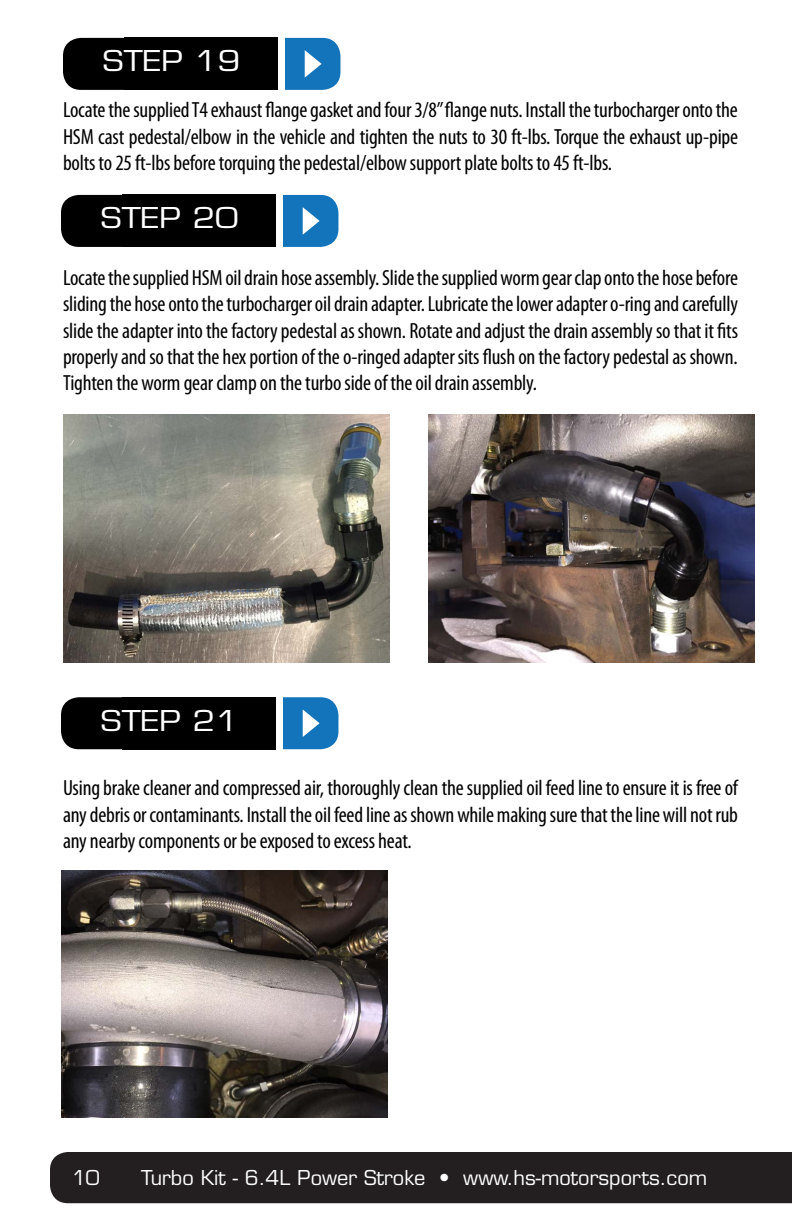
<style>
.page{position:relative;width:792px;height:1224px;background:#fff}
.page>*{position:absolute;margin:0;border:0;box-sizing:border-box;transform-origin:0 0}
.t1{font:28px "Eurostile LT Std";color:#fff;scale:1.18 1}
.t2{font:condensed 22px/26.4px "Myriad Pro";letter-spacing:-.01em;color:#000;text-align:justify}
.t3{font:20px "Eurostile LT Std";color:#fff}
</style>
<div class="page">
<div style="left:50px;top:1152px;width:742px;height:51px;background:#231f20"></div>
<div style="left:63px;top:38px;width:149px;height:52px;background:#000001;border-radius:18px"></div>
<div style="left:261px;top:38px;width:79px;height:52px;background:#1474bb;border-radius:18px"></div>
<div style="left:125px;top:38px;width:160px;height:52px;background:#000001"></div>
<div style="left:279px;top:36px;width:6px;height:55px;background:#fff"></div>
<svg style="left:305px;top:50px;width:17px;height:28px"></svg>
<div style="left:61px;top:195px;width:149px;height:52px;background:#000001;border-radius:18px"></div>
<div style="left:259px;top:195px;width:79px;height:52px;background:#1474bb;border-radius:18px"></div>
<div style="left:123px;top:195px;width:160px;height:52px;background:#000001"></div>
<div style="left:277px;top:193px;width:6px;height:55px;background:#fff"></div>
<svg style="left:303px;top:207px;width:17px;height:28px"></svg>
<div style="left:61px;top:697px;width:149px;height:52px;background:#000001;border-radius:18px"></div>
<div style="left:259px;top:697px;width:79px;height:52px;background:#1474bb;border-radius:18px"></div>
<div style="left:123px;top:697px;width:160px;height:52px;background:#000001"></div>
<div style="left:277px;top:695px;width:6px;height:56px;background:#fff"></div>
<svg style="left:303px;top:710px;width:17px;height:27px"></svg>
<img style="left:63px;top:415px;width:326px;height:248px">
<img style="left:428px;top:415px;width:326px;height:248px">
<img style="left:61px;top:870px;width:326px;height:248px">
<p class="t1" style="left:103px;top:44px;width:118px">STEP 19</p>
<p class="t2" style="left:63px;top:97px;width:677px">Locate the supplied T4 exhaust flange gasket and four 3/8” flange nuts. Install the turbocharger onto the HSM cast pedestal/elbow in the vehicle and tighten the nuts to 30 ft-lbs. Torque the exhaust up-pipe bolts to 25 ft-lbs before torquing the pedestal/elbow support plate bolts to 45 ft-lbs.</p>
<p class="t1" style="left:101px;top:201px;width:118px">STEP 20</p>
<p class="t2" style="left:63px;top:264px;width:677px">Locate the supplied HSM oil drain hose assembly. Slide the supplied worm gear clap onto the hose before sliding the hose onto the turbocharger oil drain adapter. Lubricate the lower adapter o-ring and carefully slide the adapter into the factory pedestal as shown. Rotate and adjust the drain assembly so that it fits properly and so that the hex portion of the o-ringed adapter sits flush on the factory pedestal as shown.<br>Tighten the worm gear clamp on the turbo side of the oil drain assembly.</p>
<p class="t1" style="left:101px;top:703px;width:118px">STEP 21</p>
<p class="t2" style="left:63px;top:775px;width:677px">Using brake cleaner and compressed air, thoroughly clean the supplied oil feed line to ensure it is free of any debris or contaminants. Install the oil feed line as shown while making sure that the line will not rub any nearby components or be exposed to excess heat.</p>
<p class="t3" style="left:72px;top:1166px;width:29px">10</p>
<p class="t3" style="left:141px;top:1166px;width:568px">Turbo Kit - 6.4L Power Stroke • www.hs-motorsports.com</p>
</div>
